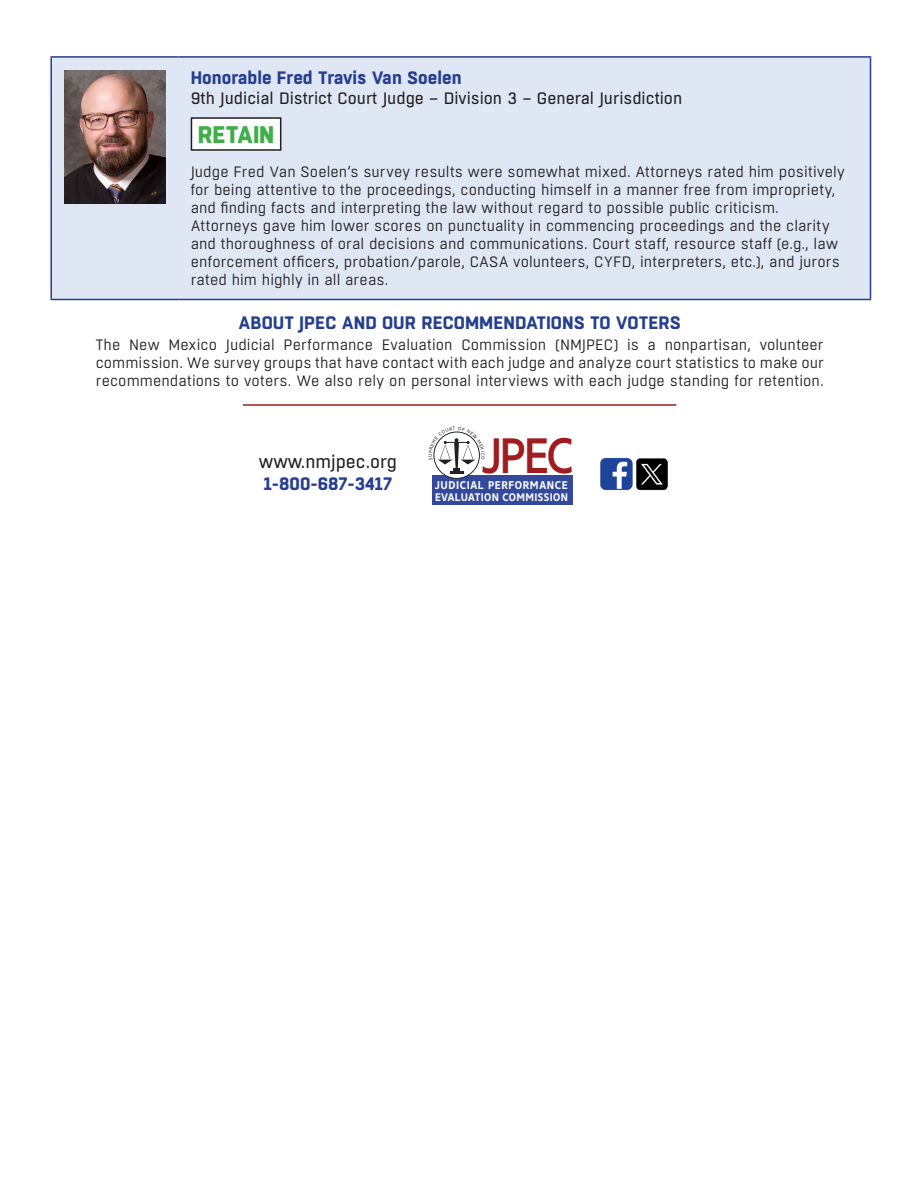
<style>
.page{position:relative;width:918px;height:1188px;background:#fff}
.page>*{position:absolute;margin:0;border:0;box-sizing:border-box;transform-origin:0 0}
.t1{font:500 49.5px "Core Sans N55";color:#9f1c1f;scale:.88 1}
.t2{font:800 24px "Boxed";letter-spacing:-.01em;color:#40ae49}
.t3{font:700 18px "Boxed";color:#253f8e}
.t4{font:18px "Boxed";color:#231f20}
.t5{font:16.5px "Boxed";color:#231f20}
.t6{font:15px/18px "Boxed";letter-spacing:.005em;color:#231f20}
.t7{font:700 11.25px "Core Sans N65";letter-spacing:.06em;color:#fff;scale:.88 1}
.t8{font:700 10.95px "Core Sans N65";letter-spacing:.04em;color:#fff;scale:.88 1}
</style>
<div class="page">
<div style="left:52px;top:58px;width:818px;height:241px;background:#dfe6f4"></div>
<hr style="left:50px;top:58px;width:2px;height:241px;background:#253f8e">
<hr style="left:870px;top:58px;width:1px;height:241px;background:#253f8e">
<hr style="left:50px;top:56px;width:129px;height:2px;background:#253f8e">
<hr style="left:179px;top:56px;width:692px;height:2px;background:#253f8e">
<hr style="left:50px;top:299px;width:129px;height:1px;background:#253f8e">
<hr style="left:179px;top:299px;width:692px;height:1px;background:#253f8e">
<img style="left:65px;top:70px;width:101px;height:134px">
<div style="left:191px;top:118px;width:90px;height:32px;background:#fff"></div>
<div style="left:191px;top:117px;width:90px;height:34px;border:2px solid #231f20"></div>
<hr style="left:243px;top:404px;width:433px;height:2px;background:#a01d21">
<div style="left:432px;top:475px;width:140px;height:29px;background:#334a9c"></div>
<div style="left:434px;top:432px;width:45px;height:46px;background:#fff;border-radius:50%"></div>
<img style="left:636px;top:458px;width:32px;height:33px">
<img style="left:600px;top:457px;width:32px;height:34px">
<svg style="left:433px;top:431px;width:47px;height:43px"></svg>
<p class="t3" style="left:191px;top:66px;width:272px">Honorable Fred Travis Van Soelen</p>
<p class="t5" style="left:191px;top:87px;width:493px">9th Judicial District Court Judge – Division 3 – General Jurisdiction</p>
<p class="t2" style="left:198px;top:118px;width:78px">RETAIN</p>
<p class="t6" style="left:191px;top:163px;width:656px">Judge Fred Van Soelen’s survey results were somewhat mixed. Attorneys rated him positively for being attentive to the proceedings, conducting himself in a manner free from impropriety, and finding facts and interpreting the law without regard to possible public criticism.<br>Attorneys gave him lower scores on punctuality in commencing proceedings and the clarity and thoroughness of oral decisions and communications. Court staff, resource staff (e.g., law enforcement officers, probation/parole, CASA volunteers, CYFD, interpreters, etc.), and jurors rated him highly in all areas.</p>
<p class="t3" style="left:239px;top:310px;width:444px">ABOUT JPEC AND OUR RECOMMENDATIONS TO VOTERS</p>
<p class="t6" style="left:96px;top:336px;width:730px;text-align:justify">The New Mexico Judicial Performance Evaluation Commission (NMJPEC) is a nonpartisan, volunteer commission. We survey groups that have contact with each judge and analyze court statistics to make our recommendations to voters. We also rely on personal interviews with each judge standing for retention.</p>
<p class="t4" style="left:259px;top:450px;width:140px">www.nmjpec.org</p>
<p class="t3" style="left:264px;top:471px;width:130px">1-800-687-3417</p>
<p class="t1" style="left:482px;top:423px;width:106px">JPEC</p>
<p class="t7" style="left:435px;top:477px;width:152px">JUDICIAL PERFORMANCE</p>
<p class="t8" style="left:435px;top:490px;width:152px">EVALUATION COMMISSION</p>
</div>
